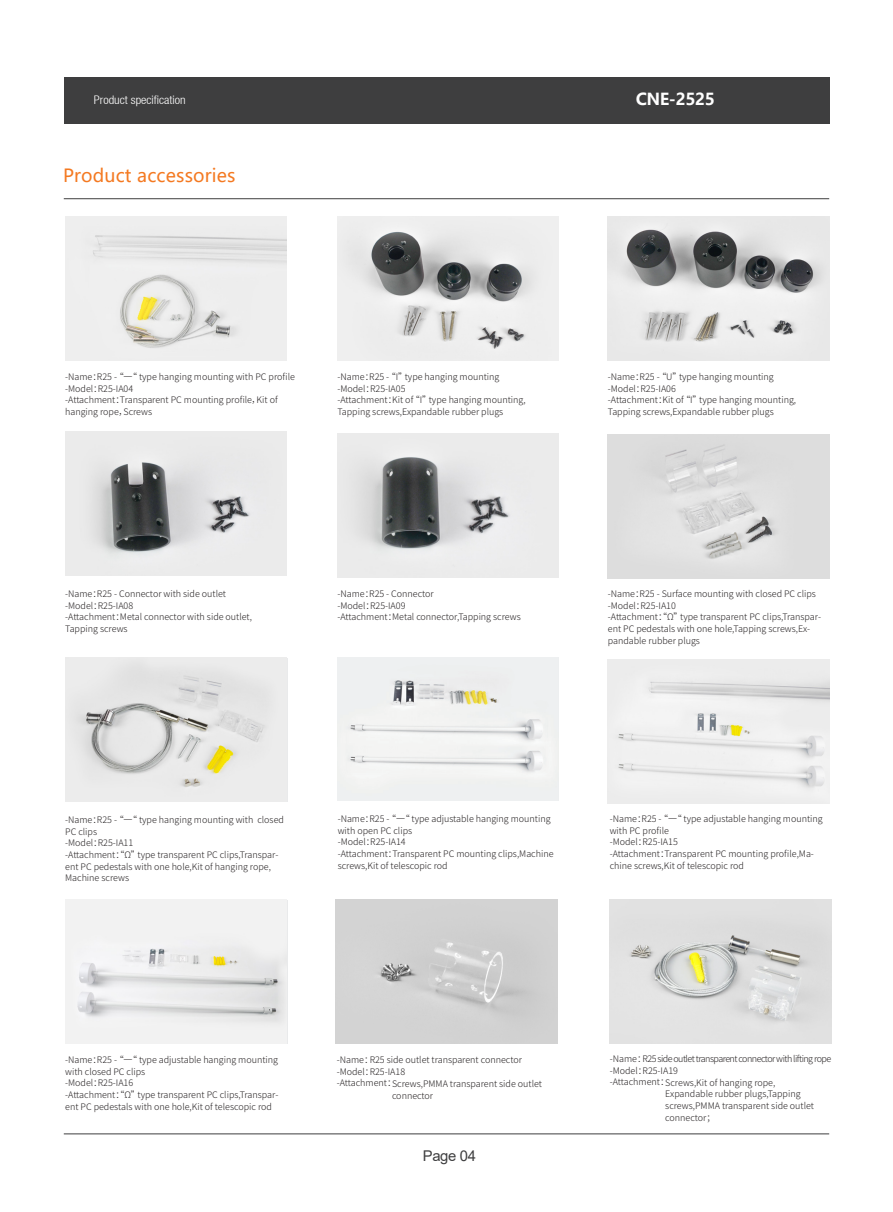
<style>
.page{position:relative;width:893px;height:1212px;background:#fff}
.page>*{position:absolute;margin:0;border:0;box-sizing:border-box;transform-origin:0 0}
.t1{font:18px "Microsoft Ya Hei";letter-spacing:.01em;color:#f47921}
.t2{font:700 16.35px "Microsoft Ya Hei";letter-spacing:-.025em;color:#fff}
.t3{font:14.85px "Arial";letter-spacing:-.025em;color:#3e3e3f}
.t4{font:300 condensed 11.85px "Helvetica Neue LT";color:#fff;scale:1.05 1}
.t5{font:300 9px/11.7px "Source Han Sans CN";color:#231f20}
.t6{font:300 9px/11.7px "Source Han Sans CN";letter-spacing:-.06em;color:#231f20}
</style>
<div class="page">
<div style="left:64px;top:77px;width:765px;height:46px;background:#3e3e3f"></div>
<hr style="left:64px;top:198px;width:765px;height:1px;background:#3e3e3f">
<hr style="left:64px;top:1133px;width:765px;height:1px;background:#3e3e3f">
<img style="left:608px;top:434px;width:221px;height:144px">
<img style="left:65px;top:658px;width:221px;height:144px">
<img style="left:338px;top:658px;width:221px;height:143px">
<img style="left:608px;top:659px;width:221px;height:144px">
<img style="left:65px;top:217px;width:221px;height:144px">
<img style="left:608px;top:217px;width:221px;height:144px">
<img style="left:337px;top:217px;width:222px;height:144px">
<img style="left:65px;top:432px;width:221px;height:143px">
<img style="left:337px;top:434px;width:222px;height:143px">
<img style="left:336px;top:900px;width:221px;height:143px">
<img style="left:610px;top:900px;width:221px;height:143px">
<img style="left:65px;top:900px;width:221px;height:143px">
<h3 class="t4" style="left:94px;top:93px;width:89px">Product specification</h3>
<h2 class="t2" style="left:636px;top:87px;width:81px">CNE-2525</h2>
<h1 class="t1" style="left:63px;top:164px;width:174px">Product accessories</h1>
<p class="t5" style="left:65px;top:371px;width:231px">-Name：R25 - “一“ type hanging mounting with PC profile -Model：R25-IA04<br>-Attachment：Transparent PC mounting profile，Kit of hanging rope，Screws</p>
<p class="t5" style="left:337px;top:371px;width:190px">-Name：R25 - “I”type hanging mounting -Model：R25-IA05<br>-Attachment：Kit of “I”type hanging mounting, Tapping screws,Expandable rubber plugs</p>
<p class="t5" style="left:608px;top:371px;width:190px">-Name：R25 - “U”type hanging mounting -Model：R25-IA06<br>-Attachment：Kit of “I”type hanging mounting, Tapping screws,Expandable rubber plugs</p>
<p class="t5" style="left:65px;top:588px;width:188px">-Name：R25 - Connector with side outlet -Model：R25-IA08<br>-Attachment：Metal connector with side outlet,<br>Tapping screws</p>
<p class="t5" style="left:337px;top:588px;width:185px">-Name：R25 - Connector<br>-Model：R25-IA09<br>-Attachment：Metal connector,Tapping screws</p>
<p class="t5" style="left:608px;top:588px;width:215px">-Name：R25 - Surface mounting with closed PC clips -Model：R25-IA10<br>-Attachment：“Ω”type transparent PC clips,Transpar&shy;ent PC pedestals with one hole,Tapping screws,Ex&shy;pandable rubber plugs</p>
<p class="t5" style="left:65px;top:814px;width:220px">-Name：R25 - “一“ type hanging mounting with closed<br>PC clips<br>-Model：R25-IA11<br>-Attachment：“Ω”type transparent PC clips,Transpar&shy;ent PC pedestals with one hole,Kit of hanging rope,<br>Machine screws</p>
<p class="t5" style="left:610px;top:813px;width:214px">-Name：R25 - “一“ type adjustable hanging mounting with PC profile<br>-Model：R25-IA15<br>-Attachment：Transparent PC mounting profile,Ma&shy;chine screws,Kit of telescopic rod</p>
<p class="t5" style="left:338px;top:813px;width:217px">-Name：R25 - “一“ type adjustable hanging mounting with open PC clips<br>-Model：R25-IA14<br>-Attachment：Transparent PC mounting clips,Machine screws,Kit of telescopic rod</p>
<p class="t5" style="left:65px;top:1054px;width:215px">-Name：R25 - “一“ type adjustable hanging mounting with closed PC clips<br>-Model：R25-IA16<br>-Attachment：“Ω”type transparent PC clips,Transpar&shy;ent PC pedestals with one hole,Kit of telescopic rod</p>
<p class="t5" style="left:370px;top:1054px;width:154px">R25 side outlet transparent connector<br>R25-IA18</p>
<p class="t5" style="left:337px;top:1054px;width:38px">-Name：</p>
<p class="t5" style="left:337px;top:1066px;width:39px">-Model：</p>
<p class="t5" style="left:337px;top:1078px;width:207px">-Attachment：Screws,PMMA transparent side outlet</p>
<p class="t5" style="left:392px;top:1090px;width:43px">connector</p>
<h3 class="t3" style="left:423px;top:1145px;width:54px">Page 04</h3>
<p class="t6" style="left:642px;top:1053px;width:190px">R25 side outlet transparent connector with lifting rope<br>R25-IA19</p>
<p class="t5" style="left:610px;top:1053px;width:38px">-Name：</p>
<p class="t5" style="left:610px;top:1065px;width:39px">-Model：</p>
<p class="t5" style="left:610px;top:1076px;width:167px">-Attachment：Screws,Kit of hanging rope,</p>
<p class="t5" style="left:665px;top:1088px;width:137px">Expandable rubber plugs,Tapping</p>
<p class="t5" style="left:665px;top:1100px;width:150px">screws,PMMA transparent side outlet</p>
<p class="t5" style="left:665px;top:1112px;width:52px">connector；</p>
</div>
